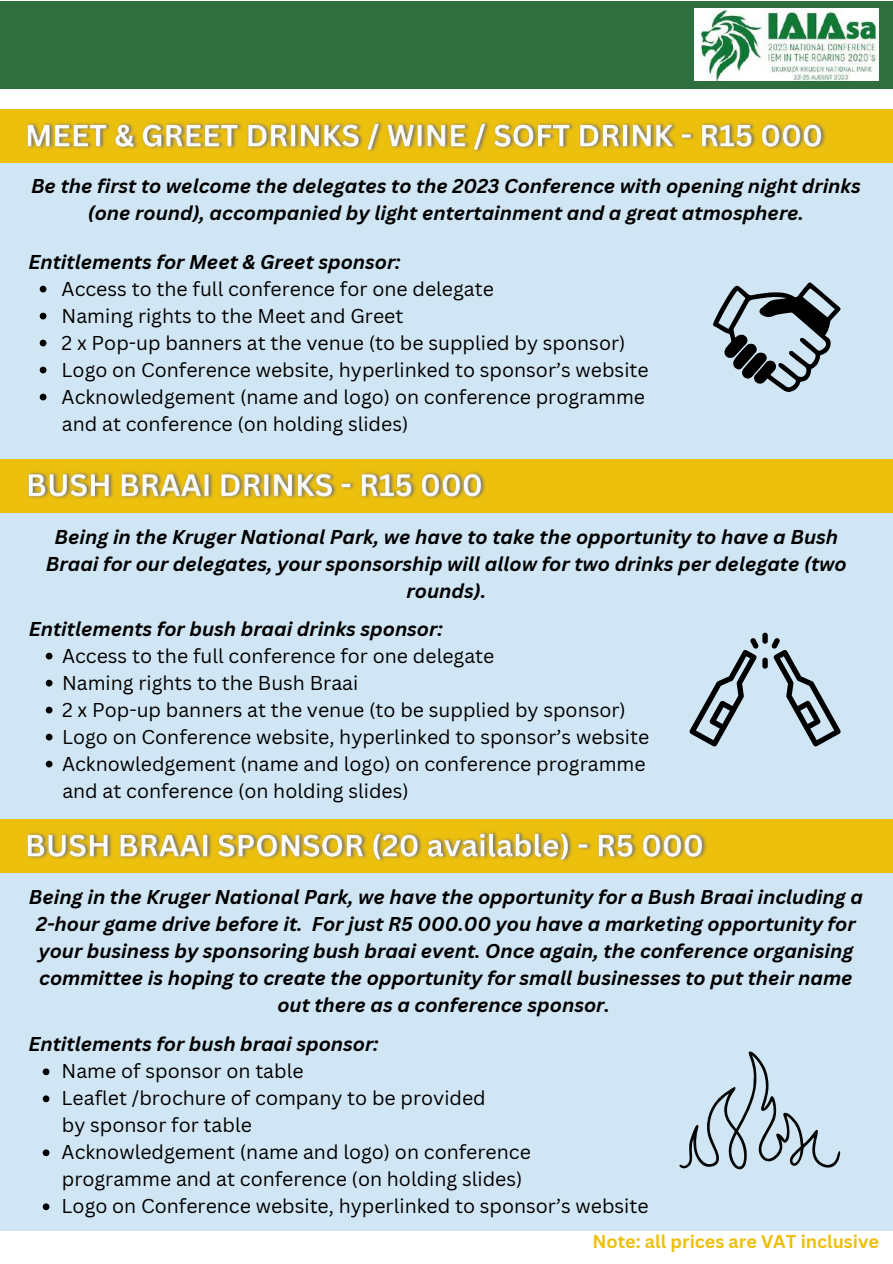
<style>
.page{position:relative;width:893px;height:1264px;background:#fff}
.page>*{position:absolute;margin:0;border:0;box-sizing:border-box;transform-origin:0 0}
.t1{font:19.5px/27px "Canva Sans";color:#000}
.t2{font:italic 700 19.5px/27px "Canva Sans";color:#000;text-align:center}
.t3{font:700 18px "Canva Sans";color:#edc00d}
</style>
<div class="page">
<div style="left:0;top:1px;width:892px;height:88px;background:#2f6f3f"></div>
<img style="left:694px;top:9px;width:184px;height:72px">
<div style="left:0;top:162px;width:892px;height:376px;background:#d1e6f4"></div>
<div style="left:0;top:109px;width:892px;height:53px;background:#edc00d"></div>
<svg style="left:40px;top:286px;width:6px;height:6px"></svg>
<svg style="left:40px;top:313px;width:6px;height:6px"></svg>
<svg style="left:40px;top:340px;width:6px;height:6px"></svg>
<svg style="left:40px;top:367px;width:6px;height:6px"></svg>
<svg style="left:40px;top:393px;width:6px;height:7px"></svg>
<div style="left:0;top:512px;width:892px;height:309px;background:#d1e6f4"></div>
<div style="left:0;top:459px;width:892px;height:53px;background:#edc00d"></div>
<svg style="left:46px;top:652px;width:6px;height:7px"></svg>
<svg style="left:46px;top:679px;width:6px;height:7px"></svg>
<svg style="left:46px;top:706px;width:6px;height:7px"></svg>
<svg style="left:46px;top:733px;width:6px;height:7px"></svg>
<svg style="left:46px;top:760px;width:6px;height:7px"></svg>
<div style="left:0;top:872px;width:892px;height:358px;background:#d1e6f4"></div>
<div style="left:0;top:819px;width:892px;height:53px;background:#edc00d"></div>
<svg style="left:713px;top:282px;width:127px;height:110px"></svg>
<svg style="left:679px;top:1051px;width:161px;height:119px"></svg>
<div style="left:762px;top:632px;width:5px;height:11px;background:#000;border-radius:3px"></div>
<div style="left:762px;top:657px;width:5px;height:11px;background:#000;border-radius:3px"></div>
<svg style="left:689px;top:638px;width:69px;height:108px"></svg>
<svg style="left:771px;top:638px;width:69px;height:108px"></svg>
<img style="left:27px;top:121px;width:798px;height:31px">
<img style="left:28px;top:472px;width:457px;height:27px">
<svg style="left:43px;top:1068px;width:6px;height:7px"></svg>
<svg style="left:43px;top:1095px;width:6px;height:7px"></svg>
<svg style="left:43px;top:1149px;width:6px;height:7px"></svg>
<svg style="left:43px;top:1203px;width:6px;height:7px"></svg>
<img style="left:27px;top:831px;width:679px;height:31px">
<p class="t2" style="left:31px;top:172px;width:831px">Be the first to welcome the delegates to the 2023 Conference with opening night drinks (one round), accompanied by light entertainment and a great atmosphere.</p>
<p class="t2" style="left:28px;top:248px;width:373px">Entitlements for Meet &amp; Greet sponsor:</p>
<p class="t1" style="left:62px;top:275px;width:588px">Access to the full conference for one delegate<br>Naming rights to the Meet and Greet<br>2 x Pop-up banners at the venue (to be supplied by sponsor)<br>Logo on Conference website, hyperlinked to sponsor’s website Acknowledgement (name and logo) on conference programme</p>
<p class="t1" style="left:62px;top:410px;width:348px">and at conference (on holding slides)</p>
<p class="t2" style="left:46px;top:522px;width:802px">Being in the Kruger National Park, we have to take the opportunity to have a Bush<br>Braai for our delegates, your sponsorship will allow for two drinks per delegate (two rounds).</p>
<p class="t2" style="left:29px;top:614px;width:415px">Entitlements for bush braai drinks sponsor:</p>
<p class="t1" style="left:62px;top:641px;width:588px">Access to the full conference for one delegate<br>Naming rights to the Bush Braai<br>2 x Pop-up banners at the venue (to be supplied by sponsor)<br>Logo on Conference website, hyperlinked to sponsor’s website Acknowledgement (name and logo) on conference programme</p>
<p class="t1" style="left:62px;top:776px;width:348px">and at conference (on holding slides)</p>
<p class="t2" style="left:29px;top:883px;width:835px">Being in the Kruger National Park, we have the opportunity for a Bush Braai including a 2-hour game drive before it. For just R5 000.00 you have a marketing opportunity for your business by sponsoring bush braai event. Once again, the conference organising committee is hoping to create the opportunity for small businesses to put their name out there as a conference sponsor.</p>
<p class="t2" style="left:28px;top:1030px;width:351px">Entitlements for bush braai sponsor:</p>
<p class="t1" style="left:62px;top:1057px;width:425px">Name of sponsor on table<br>Leaflet /brochure of company to be provided</p>
<p class="t1" style="left:62px;top:1138px;width:470px">Acknowledgement (name and logo) on conference</p>
<p class="t1" style="left:62px;top:1191px;width:588px">Logo on Conference website, hyperlinked to sponsor’s website</p>
<p class="t1" style="left:62px;top:1111px;width:191px">by sponsor for table</p>
<p class="t1" style="left:62px;top:1165px;width:462px">programme and at conference (on holding slides)</p>
<p class="t3" style="left:592px;top:1228px;width:288px">Note: all prices are VAT inclusive</p>
</div>
